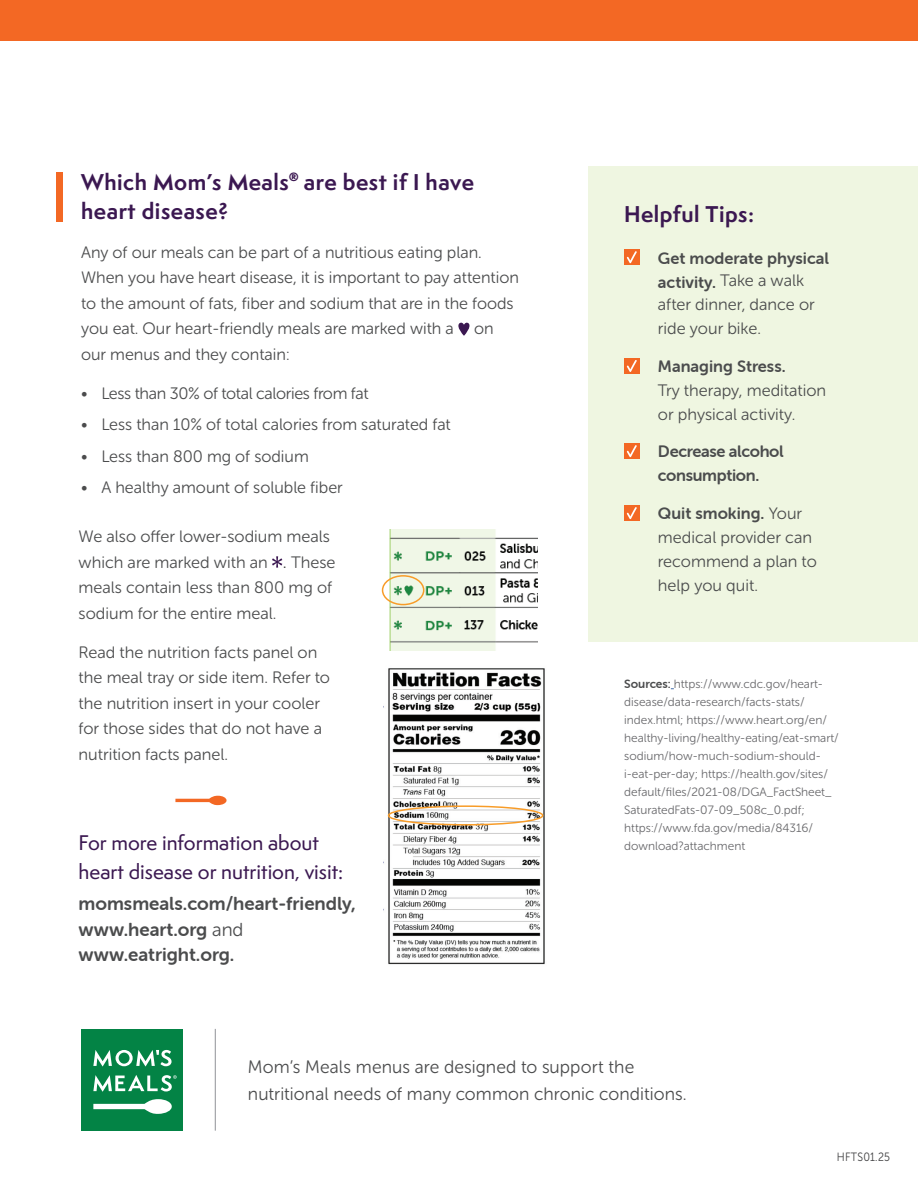
<style>
.page{position:relative;width:918px;height:1188px;background:#fff}
.page>*{position:absolute;margin:0;border:0;box-sizing:border-box;transform-origin:0 0}
.t1{font:700 21px/28.8px "Semplicita Pro";letter-spacing:.025em;color:#3b1851}
.t2{font:500 19.5px/28.5px "Semplicita Pro";color:#3b1851}
.t3{font:18.75px/25.5px "Museo Sans Rounded 700";color:#4b4c4d}
.t4{font:18px/27px "Museo Sans Rounded 300";letter-spacing:.005em;color:#4b4c4d}
.t5{font:16.5px/25.5px "Museo Sans Rounded 300";color:#4b4c4d}
.t6{font:16.5px/24px "Museo Sans Rounded 700";color:#4b4c4d}
.t7{font:16.5px "Museo Sans Rounded 300";letter-spacing:-.02em;color:#4b4c4d}
.t8{font:16.5px/24px "Museo Sans Rounded 700";letter-spacing:-.02em;color:#4b4c4d}
.t9{font:12px/18px "Museo Sans Rounded 300";color:#69696c}
.t10{font:12px "Museo Sans Rounded 300";letter-spacing:.03em;color:#3e3e3f;scale:.9 1}
.s1{font-size:18px;color:#3e3e3f}
.s2{font-family:"Museo Sans Rounded 300"}
.s3{font-family:"Museo Sans Rounded 700";color:#4b4c4d}
</style>
<div class="page">
<div style="left:588px;top:166px;width:330px;height:476px;background:#eff6e1"></div>
<svg style="left:458px;top:322px;width:12px;height:14px"></svg>
<div style="left:56px;top:173px;width:7px;height:49px;background:#f36824"></div>
<div style="left:0;top:0;width:918px;height:40px;background:#f36824"></div>
<div style="left:624px;top:249px;width:15px;height:16px;background:#f36824"></div>
<svg style="left:627px;top:251px;width:10px;height:12px"></svg>
<div style="left:624px;top:358px;width:15px;height:16px;background:#f36824"></div>
<svg style="left:627px;top:360px;width:10px;height:12px"></svg>
<div style="left:624px;top:443px;width:15px;height:16px;background:#f36824"></div>
<svg style="left:627px;top:445px;width:10px;height:12px"></svg>
<div style="left:624px;top:505px;width:15px;height:16px;background:#f36824"></div>
<svg style="left:627px;top:507px;width:10px;height:12px"></svg>
<div style="left:81px;top:1029px;width:102px;height:102px;background:#038345"></div>
<svg style="left:93px;top:1099px;width:79px;height:15px"></svg>
<svg style="left:93px;top:1050px;width:79px;height:17px"></svg>
<svg style="left:93px;top:1075px;width:84px;height:17px"></svg>
<hr style="left:215px;top:1029px;width:1px;height:102px;background:#a8a9ad">
<img style="left:383px;top:668px;width:162px;height:297px">
<div style="left:388px;top:805px;width:155px;height:21px;border:2px solid #f89c28;border-radius:50%"></div>
<svg style="left:272px;top:556px;width:10px;height:12px"></svg>
<img style="left:382px;top:530px;width:156px;height:121px">
<div style="left:382px;top:575px;width:42px;height:30px;border:2px solid #f89c28;border-radius:50%"></div>
<svg style="left:175px;top:796px;width:52px;height:9px"></svg>
<p class="t1" style="left:81px;top:167px;width:394px">Which Mom’s Meals<sup>®</sup> are best if I have heart disease?</p>
<p class="t5" style="left:81px;top:239px;width:439px">Any of our meals can be part of a nutritious eating plan.<br>When you have heart disease, it is important to pay attention to the amount of fats, fiber and sodium that are in the foods you eat. Our heart-friendly meals are marked with a on our menus and they contain:</p>
<p class="t7" style="left:81px;top:384px;width:289px">• Less than 30% of total calories from fat</p>
<p class="t5" style="left:81px;top:412px;width:371px">• Less than 10% of total calories from saturated fat</p>
<p class="t5" style="left:81px;top:443px;width:229px">• Less than 800 mg of sodium</p>
<p class="t5" style="left:81px;top:475px;width:263px">• A healthy amount of soluble fiber</p>
<p class="t5" style="left:79px;top:524px;width:258px">We also offer lower-sodium meals which are marked with an <span class="s1">.</span> These meals contain less than 800 mg of sodium for the entire meal.</p>
<p class="t5" style="left:79px;top:639px;width:253px">Read the nutrition facts panel on the meal tray or side item. Refer to the nutrition insert in your cooler for those sides that do not have a nutrition facts panel.</p>
<p class="t2" style="left:79px;top:829px;width:266px">For more information about heart disease or nutrition, visit:</p>
<p class="t3" style="left:79px;top:891px;width:279px">momsmeals.com/heart-friendly, www.heart.org <span class="s2">and </span>www.eatright.org.</p>
<p class="t1" style="left:624px;top:199px;width:132px">Helpful Tips:</p>
<p class="t6" style="left:658px;top:246px;width:173px">Get moderate physical activity. <span class="s2">Take a walk</span></p>
<p class="t5" style="left:658px;top:293px;width:158px;line-height:24px">after dinner, dance or ride your bike.</p>
<p class="t6" style="left:658px;top:354px;width:129px">Managing Stress.</p>
<p class="t5" style="left:658px;top:378px;width:170px;line-height:24px">Try therapy, meditation or physical activity.</p>
<p class="t8" style="left:658px;top:440px;width:127px">Decrease alcohol consumption.</p>
<p class="t6" style="left:658px;top:501px;width:146px">Quit smoking. <span class="s2">Your</span></p>
<p class="t5" style="left:658px;top:525px;width:160px;line-height:24px">medical provider can recommend a plan to help you quit.</p>
<p class="t9" style="left:624px;top:675px;width:216px"><span class="s3">Sources:</span> https://www.cdc.gov/heart&shy;disease/data-research/facts-stats/ index.html; https://www.heart.org/en/ healthy-living/healthy-eating/eat-smart/ sodium/how-much-sodium-should&shy;i-eat-per-day; https://health.gov/sites/ default/files/2021-08/DGA_FactSheet_ SaturatedFats-07-09_508c_0.pdf; https://www.fda.gov/media/84316/ download?attachment</p>
<p class="t4" style="left:248px;top:1054px;width:440px">Mom’s Meals menus are designed to support the nutritional needs of many common chronic conditions.</p>
<p class="t10" style="left:837px;top:1151px;width:61px">HFTS01.25</p>
</div>
